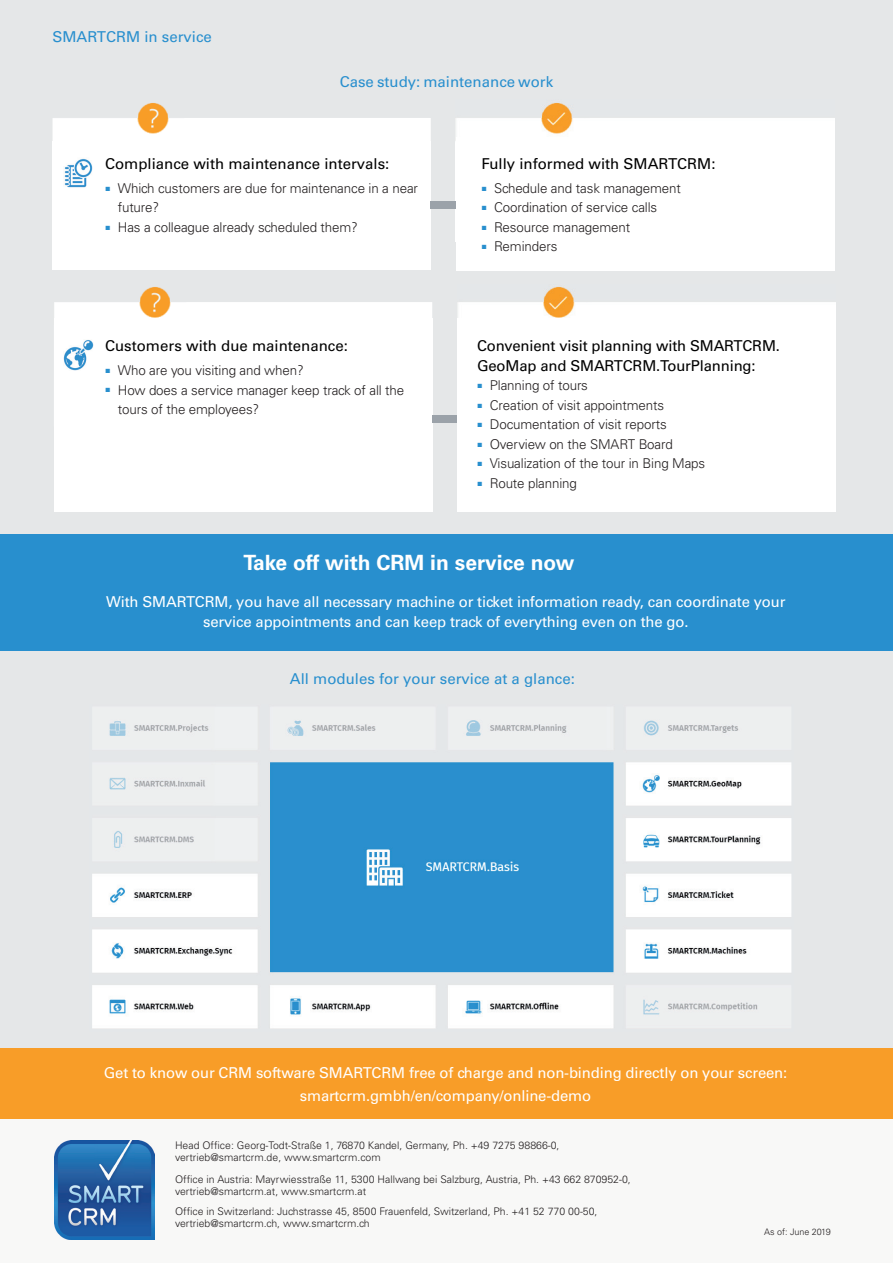
<style>
.page{position:relative;width:893px;height:1263px;background:#f8f8f7}
.page>*{position:absolute;margin:0;border:0;box-sizing:border-box;transform-origin:0 0}
.t1{font:700 21px "Univers LTCE";color:#fff}
.t2{font:15px/19.5px "Univers LTCE";letter-spacing:-.01em;color:#fff;text-align:center}
.t3{font:15px/19.5px "Univers LTCE";color:#000}
.t4{font:15px "Univers LTCE";color:#288fce}
.t5{font:300 13.5px/19.5px "Univers LTCE";letter-spacing:-.01em;color:#231f20}
.t6{font:300 10.5px/12px "Univers LTCE";color:#231f20}
.t7{font:300 9px "Univers LTCE";color:#231f20}
</style>
<div class="page">
<div style="left:0;top:0;width:893px;height:605px;background:#e5e7e8"></div>
<div style="left:0;top:534px;width:893px;height:117px;background:#288fce"></div>
<img style="left:54px;top:1141px;width:100px;height:98px">
<div style="left:1px;top:651px;width:892px;height:456px;background:#e5e7e8"></div>
<img style="left:92px;top:719px;width:699px;height:310px">
<img style="left:456px;top:103px;width:378px;height:34px">
<div style="left:456px;top:137px;width:378px;height:133px;background:#fff"></div>
<img style="left:52px;top:103px;width:379px;height:139px">
<div style="left:53px;top:141px;width:378px;height:129px;background:#fff"></div>
<img style="left:54px;top:287px;width:378px;height:31px">
<img style="left:458px;top:287px;width:378px;height:139px">
<div style="left:54px;top:318px;width:378px;height:193px;background:#fff"></div>
<div style="left:431px;top:202px;width:25px;height:7px;background:#9ba2a9"></div>
<div style="left:432px;top:415px;width:25px;height:7px;background:#9ba2a9"></div>
<div style="left:457px;top:318px;width:378px;height:193px;background:#fff"></div>
<img style="left:64px;top:340px;width:30px;height:30px">
<img style="left:64px;top:158px;width:29px;height:30px">
<div style="left:0;top:1048px;width:892px;height:70px;background:#f89d28"></div>
<p class="t4" style="left:52px;top:28px;width:161px">SMARTCRM in service</p>
<p class="t4" style="left:340px;top:72px;width:215px">Case study: maintenance work</p>
<p class="t3" style="left:105px;top:155px;width:286px">Compliance with maintenance intervals:</p>
<p class="t5" style="left:118px;top:179px;width:302px;text-indent:-13px"><sup>■</sup> Which customers are due for maintenance in a near future?</p>
<p class="t5" style="left:105px;top:218px;width:254px"><sup>■</sup> Has a colleague already scheduled them?</p>
<p class="t3" style="left:105px;top:337px;width:244px">Customers with due maintenance:</p>
<p class="t5" style="left:105px;top:361px;width:200px"><sup>■</sup> Who are you visiting and when?</p>
<p class="t5" style="left:118px;top:380px;width:288px;text-indent:-13px"><sup>■</sup> How does a service manager keep track of all the tours of the employees?</p>
<p class="t3" style="left:481px;top:155px;width:236px">Fully informed with SMARTCRM:</p>
<p class="t5" style="left:481px;top:179px;width:201px"><sup>■</sup> Schedule and task management</p>
<p class="t5" style="left:481px;top:198px;width:177px"><sup>■</sup> Coordination of service calls</p>
<p class="t5" style="left:481px;top:218px;width:150px"><sup>■</sup> Resource management</p>
<p class="t5" style="left:481px;top:237px;width:78px"><sup>■</sup> Reminders</p>
<p class="t3" style="left:477px;top:337px;width:304px">Convenient visit planning with SMARTCRM.<br>GeoMap and SMARTCRM.TourPlanning:</p>
<p class="t5" style="left:477px;top:376px;width:112px"><sup>■</sup> Planning of tours</p>
<p class="t5" style="left:477px;top:396px;width:189px"><sup>■</sup> Creation of visit appointments</p>
<p class="t5" style="left:477px;top:415px;width:191px"><sup>■</sup> Documentation of visit reports</p>
<p class="t5" style="left:477px;top:435px;width:197px"><sup>■</sup> Overview on the SMART Board</p>
<p class="t5" style="left:477px;top:454px;width:230px"><sup>■</sup> Visualization of the tour in Bing Maps</p>
<p class="t5" style="left:477px;top:474px;width:101px"><sup>■</sup> Route planning</p>
<h1 class="t1" style="left:243px;top:550px;width:333px">Take off with CRM in service now</h1>
<p class="t2" style="left:106px;top:593px;width:681px">With SMARTCRM, you have all necessary machine or ticket information ready, can coordinate your service appointments and can keep track of everything even on the go.</p>
<p class="t4" style="left:290px;top:669px;width:287px">All modules for your service at a glance:</p>
<p class="t2" style="left:104px;top:1061px;width:685px;line-height:23.7px">Get to know our CRM software SMARTCRM free of charge and non-binding directly on your screen: smartcrm.gmbh/en/company/online-demo</p>
<p class="t6" style="left:175px;top:1139px;width:386px">Head Office: Georg-Todt-Straße 1, 76870 Kandel, Germany, Ph. +49 7275 98866-0, vertrieb@smartcrm.de, www.smartcrm.com</p>
<p class="t6" style="left:175px;top:1173px;width:457px">Office in Austria: Mayrwiesstraße 11, 5300 Hallwang bei Salzburg, Austria, Ph. +43 662 870952-0, vertrieb@smartcrm.at, www.smartcrm.at</p>
<p class="t6" style="left:175px;top:1205px;width:424px">Office in Switzerland: Juchstrasse 45, 8500 Frauenfeld, Switzerland, Ph. +41 52 770 00-50, vertrieb@smartcrm.ch, www.smartcrm.ch</p>
<p class="t7" style="left:764px;top:1226px;width:68px">As of: June 2019</p>
</div>
